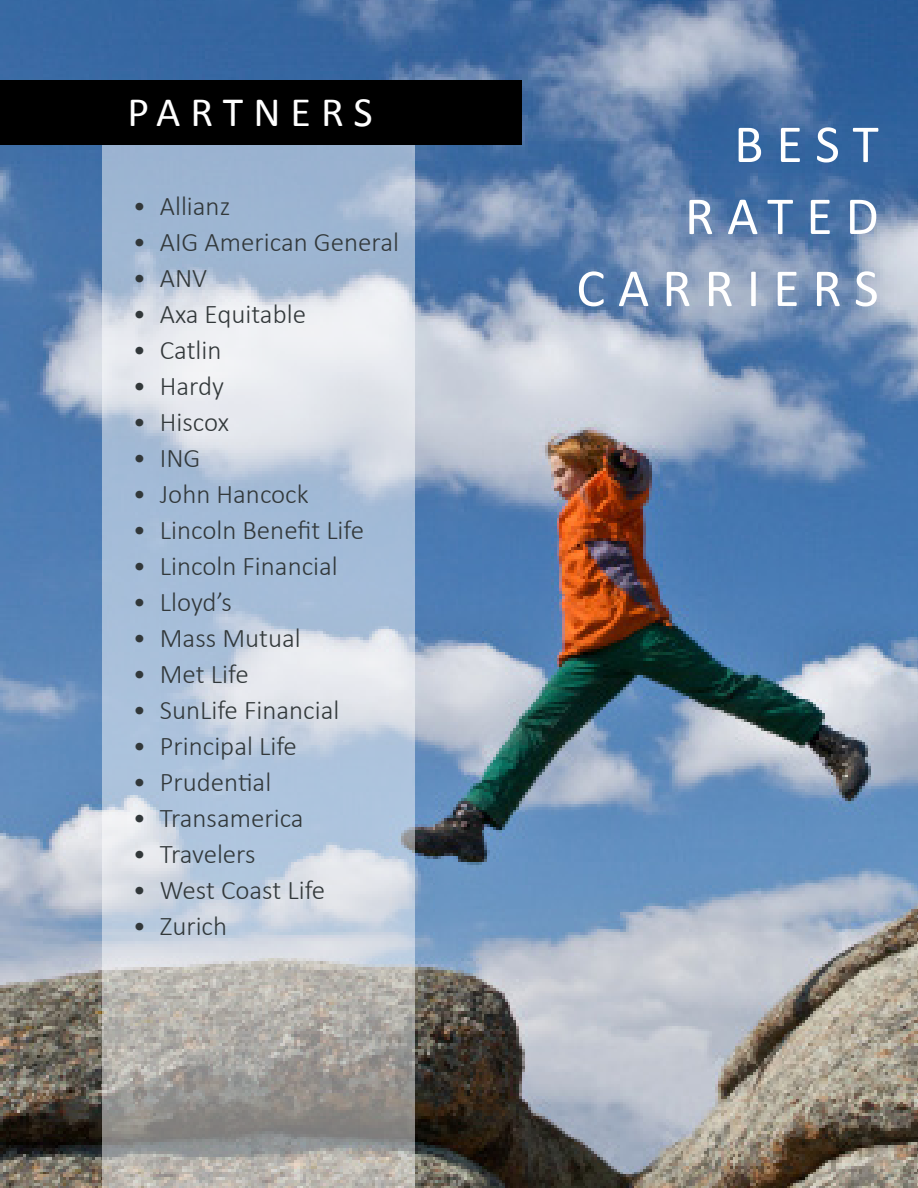
<style>
.page{position:relative;width:918px;height:1188px;background:#fff}
.page>*{position:absolute;margin:0;border:0;box-sizing:border-box;transform-origin:0 0}
.t1{font:54px/72px "Calibri";letter-spacing:.235em;color:#fff}
.t2{font:42px "Calibri";color:#fff}
.t3{font:300 27px "Calibri";color:#32383a}
</style>
<div class="page">
<img style="left:0;top:0;width:918px;height:1188px">
<svg style="left:102px;top:145px;width:313px;height:1042px;background:#b8c3d1"></svg>
<div style="left:1px;top:80px;width:521px;height:65px;background:#000"></div>
<h2 class="t2" style="left:127px;top:86px;width:61px">PARTNERS</h2>
<p class="t3" style="left:133px;top:189px;width:99px">• Allianz</p>
<p class="t3" style="left:133px;top:225px;width:268px">• AIG American General</p>
<p class="t3" style="left:133px;top:261px;width:76px">• ANV</p>
<p class="t3" style="left:133px;top:297px;width:175px">• Axa Equitable</p>
<p class="t3" style="left:133px;top:333px;width:90px">• Catlin</p>
<p class="t3" style="left:133px;top:369px;width:93px">• Hardy</p>
<p class="t3" style="left:133px;top:405px;width:98px">• Hiscox</p>
<p class="t3" style="left:133px;top:441px;width:69px">• ING</p>
<p class="t3" style="left:133px;top:477px;width:177px">• John Hancock</p>
<p class="t3" style="left:133px;top:513px;width:233px">• Lincoln Benefit Life</p>
<p class="t3" style="left:133px;top:549px;width:207px">• Lincoln Financial</p>
<p class="t3" style="left:133px;top:585px;width:101px">• Lloyd’s</p>
<p class="t3" style="left:133px;top:621px;width:169px">• Mass Mutual</p>
<p class="t3" style="left:133px;top:657px;width:117px">• Met Life</p>
<p class="t3" style="left:133px;top:693px;width:208px">• SunLife Financial</p>
<p class="t3" style="left:133px;top:729px;width:166px">• Principal Life</p>
<p class="t3" style="left:133px;top:765px;width:140px">• Prudential</p>
<p class="t3" style="left:133px;top:801px;width:172px">• Transamerica</p>
<p class="t3" style="left:133px;top:837px;width:124px">• Travelers</p>
<p class="t3" style="left:133px;top:873px;width:194px">• West Coast Life</p>
<p class="t3" style="left:133px;top:909px;width:96px">• Zurich</p>
<h1 class="t1" style="left:685px;top:108px;width:195px;text-indent:49px">BEST<br>R ATED</h1>
<h1 class="t1" style="left:576px;top:252px;width:80px">CARRIERS</h1>
</div>
